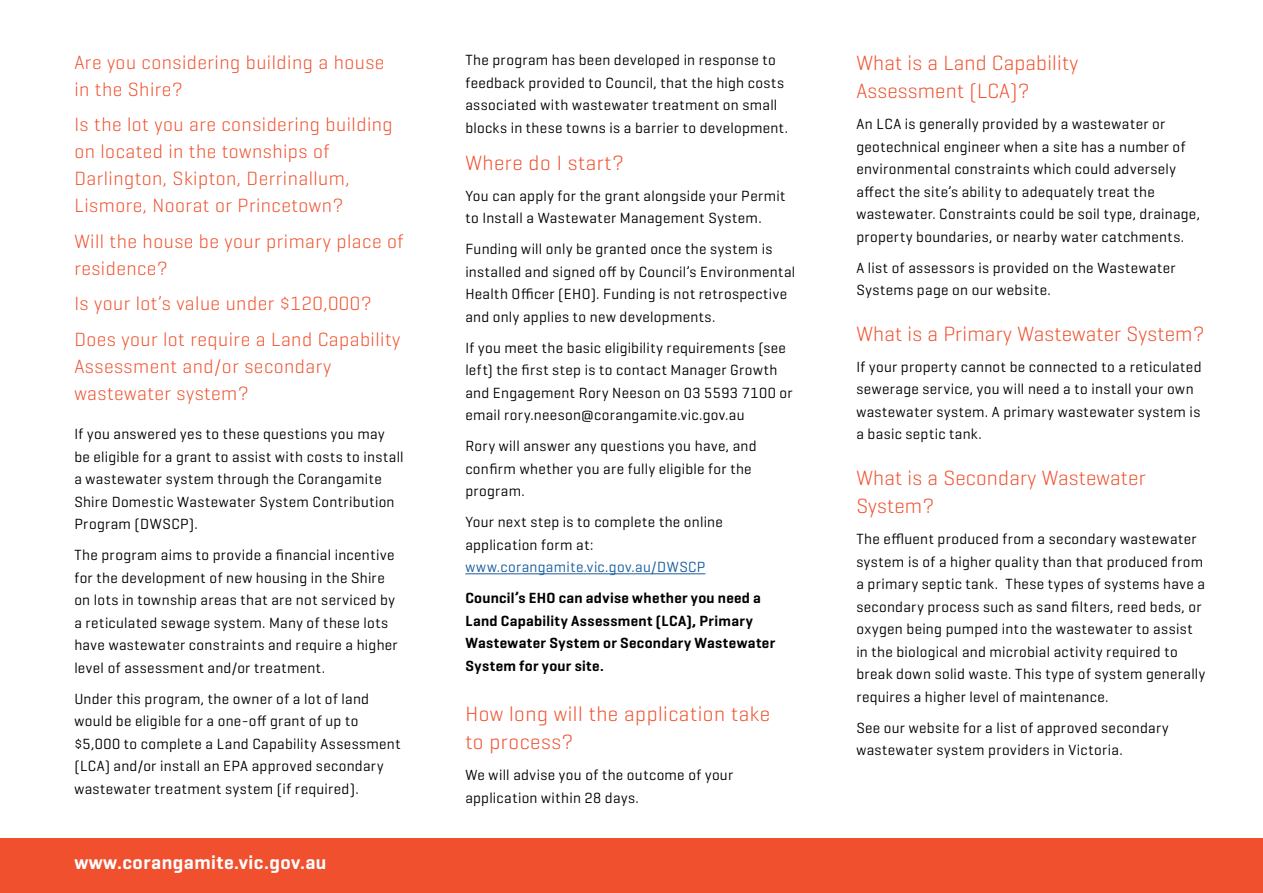
<style>
.page{position:relative;width:1263px;height:893px;background:#fff}
.page>*{position:absolute;margin:0;border:0;box-sizing:border-box;transform-origin:0 0}
.Sub_heading_-_Blue{font:300 21px/28.5px "Geogrotesque";letter-spacing:.01em;color:#f0502d}
.Sub_heading_-_Blue-2{font:300 19.5px/27px "Geogrotesque";letter-spacing:.025em;color:#f0502d}
.Sub_heading_-_Blue-3{font:600 19.5px "Geogrotesque";letter-spacing:.025em;color:#fff}
.Body_copy_intro_bold{font:15px/22.5px "Geogrotesque";letter-spacing:.025em;color:#000}
.Body_copy_intro_bold-2{font:600 15px/22.5px "Geogrotesque";letter-spacing:.025em;color:#000}
.s1{color:#175d9e}
</style>
<div class="page">
<div style="left:0;top:839px;width:1263px;height:54px;background:#f0502d"></div>
<hr style="left:465px;top:573px;width:240px;height:1px;background:#175d9e">
<p class="Sub_heading_-_Blue-2" style="left:74px;top:48px;width:312px">Are you considering building a house in the Shire?</p>
<p class="Sub_heading_-_Blue-2" style="left:74px;top:110px;width:320px">Is the lot you are considering building on located in the townships of Darlington, Skipton, Derrinallum, Lismore, Noorat or Princetown?</p>
<p class="Sub_heading_-_Blue-2" style="left:74px;top:227px;width:331px">Will the house be your primary place of residence?</p>
<p class="Sub_heading_-_Blue-2" style="left:74px;top:289px;width:299px">Is your lot’s value under $120,000?</p>
<p class="Sub_heading_-_Blue-2" style="left:74px;top:325px;width:328px">Does your lot require a Land Capability<br>Assessment and/or secondary wastewater system?</p>
<p class="Body_copy_intro_bold" style="left:74px;top:422px;width:331px">If you answered yes to these questions you may be eligible for a grant to assist with costs to install a wastewater system through the Corangamite Shire Domestic Wastewater System Contribution Program (DWSCP).</p>
<p class="Body_copy_intro_bold" style="left:74px;top:543px;width:325px">The program aims to provide a financial incentive for the development of new housing in the Shire on lots in township areas that are not serviced by a reticulated sewage system. Many of these lots have wastewater constraints and require a higher level of assessment and/or treatment.</p>
<p class="Body_copy_intro_bold" style="left:74px;top:687px;width:328px">Under this program, the owner of a lot of land would be eligible for a one-off grant of up to $5,000 to complete a Land Capability Assessment (LCA) and/or install an EPA approved secondary wastewater treatment system (if required).</p>
<p class="Sub_heading_-_Blue-3" style="left:74px;top:850px;width:254px">www.corangamite.vic.gov.au</p>
<p class="Body_copy_intro_bold" style="left:465px;top:48px;width:324px">The program has been developed in response to feedback provided to Council, that the high costs associated with wastewater treatment on small blocks in these towns is a barrier to development.</p>
<p class="Sub_heading_-_Blue" style="left:465px;top:148px;width:160px">Where do I start?</p>
<p class="Body_copy_intro_bold" style="left:465px;top:184px;width:322px">You can apply for the grant alongside your Permit to Install a Wastewater Management System.</p>
<p class="Body_copy_intro_bold" style="left:465px;top:237px;width:331px">Funding will only be granted once the system is installed and signed off by Council’s Environmental Health Officer (EHO). Funding is not retrospective and only applies to new developments.</p>
<p class="Body_copy_intro_bold" style="left:465px;top:336px;width:329px">If you meet the basic eligibility requirements (see left) the first step is to contact Manager Growth and Engagement Rory Neeson on 03 5593 7100 or email rory.neeson@corangamite.vic.gov.au</p>
<p class="Body_copy_intro_bold" style="left:465px;top:434px;width:293px">Rory will answer any questions you have, and confirm whether you are fully eligible for the program.</p>
<p class="Body_copy_intro_bold" style="left:465px;top:510px;width:259px">Your next step is to complete the online application form at: <span class="s1">www.corangamite.vic.gov.au/DWSCP</span></p>
<p class="Body_copy_intro_bold-2" style="left:465px;top:587px;width:311px">Council’s EHO can advise whether you need a Land Capability Assessment (LCA), Primary Wastewater System or Secondary Wastewater System for your site.</p>
<p class="Sub_heading_-_Blue" style="left:465px;top:698px;width:306px">How long will the application take to process?</p>
<p class="Body_copy_intro_bold" style="left:465px;top:763px;width:269px">We will advise you of the outcome of your application within 28 days.</p>
<p class="Sub_heading_-_Blue" style="left:856px;top:48px;width:223px">What is a Land Capability<br>Assessment (LCA)?</p>
<p class="Body_copy_intro_bold" style="left:856px;top:112px;width:345px">An LCA is generally provided by a wastewater or geotechnical engineer when a site has a number of environmental constraints which could adversely affect the site’s ability to adequately treat the wastewater. Constraints could be soil type, drainage, property boundaries, or nearby water catchments.</p>
<p class="Body_copy_intro_bold" style="left:856px;top:256px;width:321px">A list of assessors is provided on the Wastewater<br>Systems page on our website.</p>
<p class="Sub_heading_-_Blue" style="left:856px;top:319px;width:350px">What is a Primary Wastewater System?</p>
<p class="Body_copy_intro_bold" style="left:856px;top:355px;width:347px">If your property cannot be connected to a reticulated sewerage service, you will need a to install your own wastewater system. A primary wastewater system is a basic septic tank.</p>
<p class="Sub_heading_-_Blue" style="left:856px;top:463px;width:291px">What is a Secondary Wastewater<br>System?</p>
<p class="Body_copy_intro_bold" style="left:856px;top:527px;width:351px">The effluent produced from a secondary wastewater system is of a higher quality than that produced from a primary septic tank. These types of systems have a secondary process such as sand filters, reed beds, or oxygen being pumped into the wastewater to assist in the biological and microbial activity required to break down solid waste. This type of system generally requires a higher level of maintenance.</p>
<p class="Body_copy_intro_bold" style="left:856px;top:716px;width:314px">See our website for a list of approved secondary wastewater system providers in Victoria.</p>
</div>
